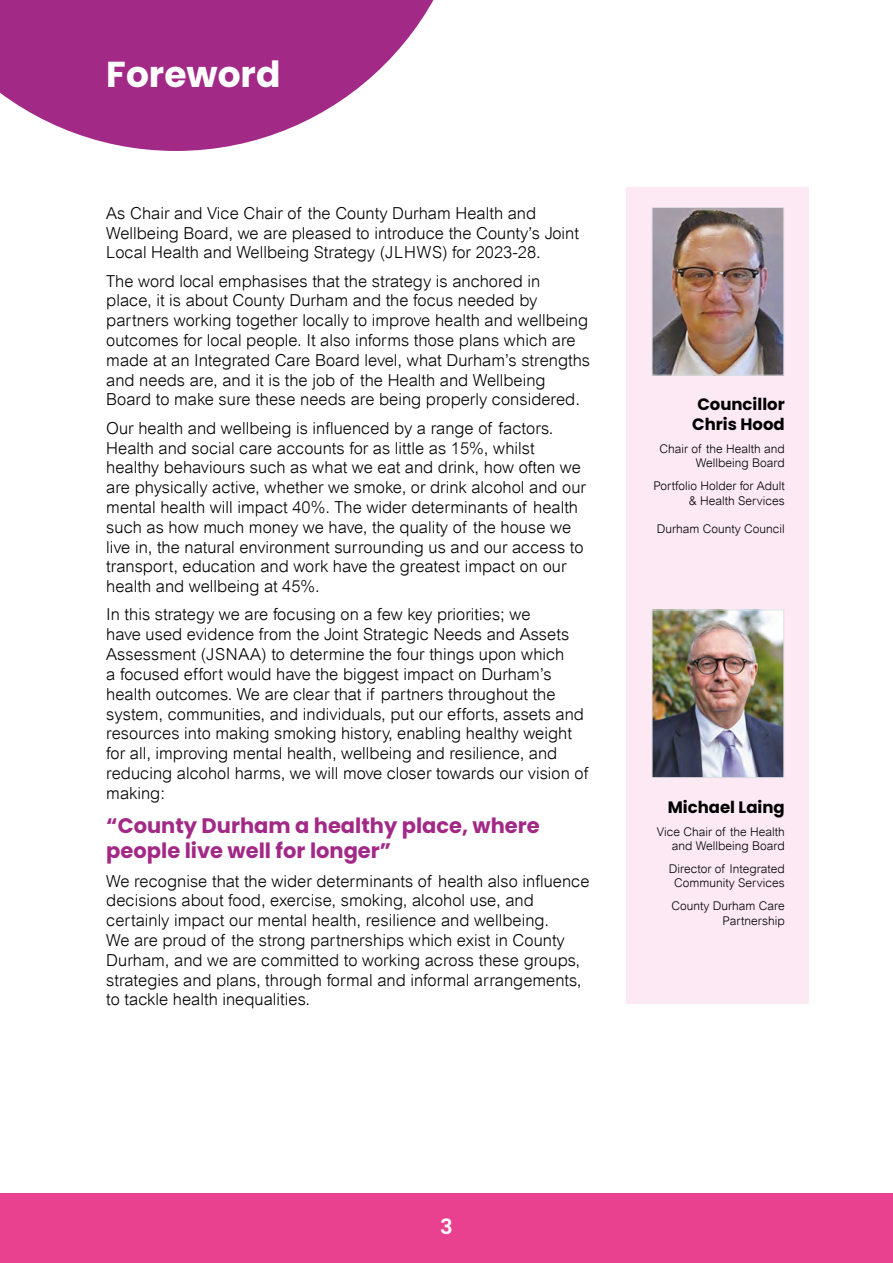
<style>
.page{position:relative;width:893px;height:1263px;background:#fff}
.page>*{position:absolute;margin:0;border:0;box-sizing:border-box;transform-origin:0 0}
.H2_grey{font:700 36px "Poppins";color:#fff}
.Para_quote{font:700 21px/25.5px "Poppins";color:#a22986}
.t1{font:600 21px "Poppins";color:#fff}
.Para_body_text_11pt{font:300 16.5px/19.8px "Arial";color:#000}
.t2{font:700 16.5px/19.8px "Poppins";color:#000;text-align:center}
.P_caption{font:300 12px/14.4px "Arial";color:#000;text-align:right}
.Paragraph_bold{font:300 12px/14.4px "Arial";color:#000;text-align:right}
</style>
<div class="page">
<div style="left:0;top:1193px;width:893px;height:70px;background:#e94190"></div>
<svg style="left:0;top:0;width:434px;height:151px;fill:#a22986"></svg>
<div style="left:626px;top:187px;width:183px;height:817px;background:#fce9f3"></div>
<img style="left:654px;top:209px;width:128px;height:165px">
<div style="left:652px;top:207px;width:132px;height:169px;border:1px solid #dddde0"></div>
<img style="left:654px;top:612px;width:128px;height:164px">
<div style="left:652px;top:610px;width:132px;height:168px;border:1px solid #dddde0"></div>
<h2 class="H2_grey" style="left:106px;top:53px;width:176px">Foreword</h2>
<p class="Para_body_text_11pt" style="left:106px;top:203px;width:474px">As Chair and Vice Chair of the County Durham Health and<br>Wellbeing Board, we are pleased to introduce the County’s Joint<br>Local Health and Wellbeing Strategy (JLHWS) for 2023-28.</p>
<p class="Para_body_text_11pt" style="left:106px;top:271px;width:485px">The word local emphasises that the strategy is anchored in<br>place, it is about County Durham and the focus needed by partners working together locally to improve health and wellbeing outcomes for local people. It also informs those plans which are made at an Integrated Care Board level, what Durham’s strengths and needs are, and it is the job of the Health and Wellbeing Board to make sure these needs are being properly considered.</p>
<p class="Para_body_text_11pt" style="left:106px;top:418px;width:481px">Our health and wellbeing is influenced by a range of factors.<br>Health and social care accounts for as little as 15%, whilst healthy behaviours such as what we eat and drink, how often we are physically active, whether we smoke, or drink alcohol and our mental health will impact 40%. The wider determinants of health such as how much money we have, the quality of the house we live in, the natural environment surrounding us and our access to transport, education and work have the greatest impact on our health and wellbeing at 45%.</p>
<p class="Para_body_text_11pt" style="left:106px;top:605px;width:484px">In this strategy we are focusing on a few key priorities; we<br>have used evidence from the Joint Strategic Needs and Assets Assessment (JSNAA) to determine the four things upon which<br>a focused effort would have the biggest impact on Durham’s health outcomes. We are clear that if partners throughout the system, communities, and individuals, put our efforts, assets and resources into making smoking history, enabling healthy weight for all, improving mental health, wellbeing and resilience, and reducing alcohol harms, we will move closer towards our vision of making:</p>
<p class="Para_quote" style="left:106px;top:813px;width:435px">“County Durham a healthy place, where people live well for longer”</p>
<p class="Para_body_text_11pt" style="left:106px;top:871px;width:485px">We recognise that the wider determinants of health also influence decisions about food, exercise, smoking, alcohol use, and certainly impact our mental health, resilience and wellbeing.<br>We are proud of the strong partnerships which exist in County Durham, and we are committed to working across these groups, strategies and plans, through formal and informal arrangements, to tackle health inequalities.</p>
<h3 class="t2" style="left:692px;top:395px;width:94px">Councillor<br>Chris Hood</h3>
<p class="P_caption" style="left:659px;top:442px;width:127px">Chair of the Health and<br>Wellbeing Board</p>
<p class="P_caption" style="left:653px;top:479px;width:133px">Portfolio Holder for Adult &amp; Health Services</p>
<p class="Paragraph_bold" style="left:657px;top:522px;width:130px">Durham County Council</p>
<h3 class="t2" style="left:668px;top:797px;width:119px">Michael Laing</h3>
<p class="P_caption" style="left:657px;top:824px;width:129px">Vice Chair of the Health and Wellbeing Board</p>
<p class="P_caption" style="left:669px;top:861px;width:118px;text-align:center">Director of Integrated<br>Community Services</p>
<p class="Paragraph_bold" style="left:671px;top:899px;width:115px">County Durham Care<br>Partnership</p>
<p class="t1" style="left:440px;top:1215px;width:14px">3</p>
</div>
